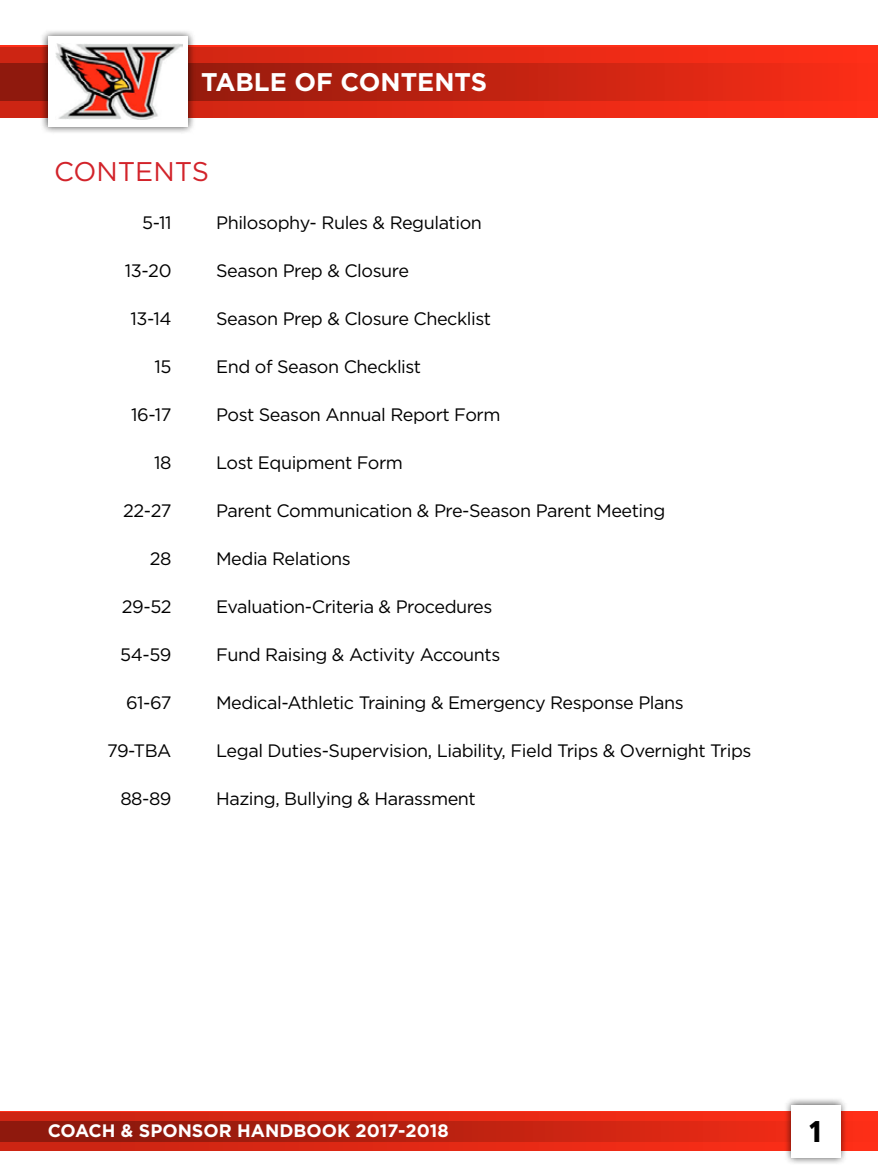
<style>
.page{position:relative;width:878px;height:1175px;background:#fff}
.page>*{position:absolute;margin:0;border:0;box-sizing:border-box;transform-origin:0 0}
.t1{font:900 condensed 30px "Frutiger";color:#000}
.t2{font:27px "Gotham";color:#d2232a}
.t3{font:700 25.5px "Gotham";color:#fff}
.t4{font:18px "Gotham";letter-spacing:-.025em;color:#000}
.t5{font:700 18px "Gotham";color:#fff}
</style>
<div class="page">
<div style="left:0;top:45px;width:878px;height:73px;background:#ff2f18"></div>
<svg style="left:0;top:47px;width:708px;height:71px;fill:#e22915"></svg>
<svg style="left:0;top:63px;width:822px;height:38px;background:#c02211"></svg>
<div style="left:40px;top:29px;width:155px;height:105px;background:#000;opacity:.72"></div>
<div style="left:48px;top:36px;width:140px;height:91px;background:#fff"></div>
<img style="left:55px;top:44px;width:128px;height:76px">
<div style="left:0;top:1111px;width:878px;height:40px;background:#ff2f18"></div>
<div style="left:0;top:1112px;width:878px;height:39px;background:linear-gradient(to right,#c72412,#ff2f18)"></div>
<div style="left:0;top:1121px;width:878px;height:20px;background:linear-gradient(to right,#80170b,#f72d16)"></div>
<div style="left:783px;top:1097px;width:65px;height:68px;background:#000;opacity:.72"></div>
<div style="left:791px;top:1104px;width:49px;height:53px;background:#fff"></div>
<h3 class="t3" style="left:201px;top:67px;width:287px">TABLE OF CONTENTS</h3>
<h2 class="t2" style="left:54px;top:157px;width:156px">CONTENTS</h2>
<p class="t4" style="left:142px;top:213px;width:31px">5-11</p>
<p class="t4" style="left:216px;top:213px;width:267px">Philosophy- Rules &amp; Regulation</p>
<p class="t4" style="left:125px;top:261px;width:48px">13-20</p>
<p class="t4" style="left:216px;top:261px;width:194px">Season Prep &amp; Closure</p>
<p class="t4" style="left:130px;top:309px;width:43px">13-14</p>
<p class="t4" style="left:216px;top:309px;width:276px">Season Prep &amp; Closure Checklist</p>
<p class="t4" style="left:154px;top:357px;width:19px">15</p>
<p class="t4" style="left:216px;top:357px;width:206px">End of Season Checklist</p>
<p class="t4" style="left:131px;top:405px;width:42px">16-17</p>
<p class="t4" style="left:216px;top:405px;width:286px">Post Season Annual Report Form</p>
<p class="t4" style="left:154px;top:453px;width:19px">18</p>
<p class="t4" style="left:216px;top:453px;width:188px">Lost Equipment Form</p>
<p class="t4" style="left:123px;top:501px;width:50px">22-27</p>
<p class="t4" style="left:216px;top:501px;width:451px">Parent Communication &amp; Pre-Season Parent Meeting</p>
<p class="t4" style="left:150px;top:549px;width:23px">28</p>
<p class="t4" style="left:216px;top:549px;width:136px">Media Relations</p>
<p class="t4" style="left:122px;top:597px;width:51px">29-52</p>
<p class="t4" style="left:216px;top:597px;width:278px">Evaluation-Criteria &amp; Procedures</p>
<p class="t4" style="left:120px;top:645px;width:53px">54-59</p>
<p class="t4" style="left:216px;top:645px;width:286px">Fund Raising &amp; Activity Accounts</p>
<p class="t4" style="left:126px;top:693px;width:47px">61-67</p>
<p class="t4" style="left:216px;top:693px;width:469px">Medical-Athletic Training &amp; Emergency Response Plans</p>
<p class="t4" style="left:107px;top:741px;width:66px">79-TBA</p>
<p class="t4" style="left:216px;top:741px;width:537px">Legal Duties-Supervision, Liability, Field Trips &amp; Overnight Trips</p>
<p class="t4" style="left:120px;top:789px;width:53px">88-89</p>
<p class="t4" style="left:216px;top:789px;width:261px">Hazing, Bullying &amp; Harassment</p>
<p class="t5" style="left:48px;top:1120px;width:402px">COACH &amp; SPONSOR HANDBOOK 2017-2018</p>
<h1 class="t1" style="left:808px;top:1113px;width:17px">1</h1>
</div>
